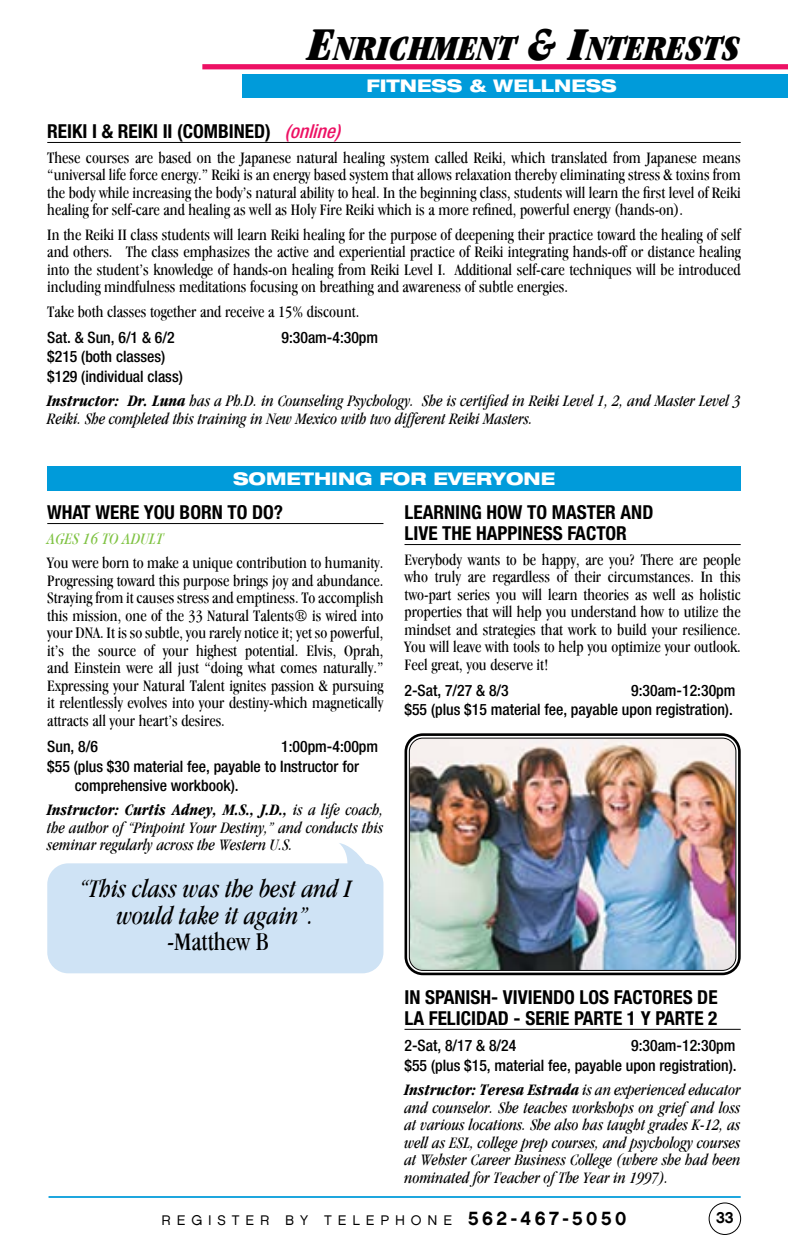
<style>
.page{position:relative;width:788px;height:1260px;background:#fff}
.page>*{position:absolute;margin:0;border:0;box-sizing:border-box;transform-origin:0 0}
.t1{font:italic 900 condensed 36.75px "Garamond IT Cby BT";color:#000}
.t2{font:italic condensed 26.25px/26.2px "Garamond IT Cby BT";color:#000;text-align:center}
.t3{font:condensed 26.25px "Garamond IT Cby BT";color:#000}
.t4{font:19.25px/21px "Helvetica Neue LT 77 Bd Cn";color:#000}
.t5{font:17.5px "Helvetica Neue LT 83 Hv Ex";color:#fff}
.t6{font:condensed 16.62px/17.5px "Garamond IT Cby BT";color:#000;text-align:justify}
.t7{font:italic condensed 16.62px/17.5px "Garamond IT Cby BT";color:#000;text-align:justify}
.t8{font:italic condensed 16.62px "Garamond IT Cby BT";letter-spacing:.01em;color:#80c344}
.t9{font:15.75px/19.2px "Helvetica Neue LT 67 Md Cn";color:#000;text-align:right}
.t10{font:15.75px "Chalet New York Nineteen Sixty";color:#000}
.t11{font:14px "Chalet London Nineteen Sixty";letter-spacing:.42em;color:#000}
.s1{font-size:49px}
.s2{font-family:"Helvetica Neue LT 67 Md Cn";font-style:italic;color:#ed1164}
.s3{font-weight:700}
.s4{font-family:"Chalet New York Nineteen Eighty";font-size:19.25px}
</style>
<div class="page">
<hr style="left:49px;top:1196px;width:691px;height:2px;background:#009bda">
<div style="left:708px;top:1203px;width:33px;height:32px;border:1px solid #000;border-radius:50%"></div>
<div style="left:243px;top:74px;width:545px;height:24px;background:#009bda"></div>
<div style="left:202px;top:64px;width:586px;height:5px;background:#ed1164"></div>
<div style="left:47px;top:466px;width:693px;height:25px;background:#009bda"></div>
<hr style="left:47px;top:142px;width:693px;height:1px;background:#000">
<hr style="left:47px;top:523px;width:336px;height:1px;background:#000">
<hr style="left:404px;top:544px;width:336px;height:1px;background:#000">
<hr style="left:404px;top:1029px;width:336px;height:1px;background:#000">
<img style="left:410px;top:739px;width:324px;height:230px">
<div style="left:404px;top:733px;width:336px;height:242px;border:3px solid #000;border-radius:17px"></div>
<div style="left:409px;top:738px;width:327px;height:233px;border:1px solid #000;border-radius:14px"></div>
<div style="left:47px;top:863px;width:336px;height:110px;background:#cfe3f5;border-radius:21px"></div>
<svg style="left:339px;top:843px;width:35px;height:24px"></svg>
<h1 class="t1" style="left:309px;top:27px;width:433px"><span class="s1">E</span>NRICHMENT <span class="s1">&amp; I</span>NTERESTS</h1>
<p class="t5" style="left:366px;top:75px;width:252px">FITNESS &amp; WELLNESS</p>
<p class="t4" style="left:47px;top:121px;width:300px">REIKI I &amp; REIKI II (COMBINED) <span class="s2">(online)</span></p>
<p class="t6" style="left:47px;top:149px;width:695px">These courses are based on the Japanese natural healing system called Reiki, which translated from Japanese means “universal life force energy.” Reiki is an energy based system that allows relaxation thereby eliminating stress &amp; toxins from the body while increasing the body’s natural ability to heal. In the beginning class, students will learn the first level of Reiki healing for self-care and healing as well as Holy Fire Reiki which is a more refined, powerful energy (hands-on).</p>
<p class="t6" style="left:47px;top:226px;width:695px">In the Reiki II class students will learn Reiki healing for the purpose of deepening their practice toward the healing of self and others. The class emphasizes the active and experiential practice of Reiki integrating hands-off or distance healing into the student’s knowledge of hands-on healing from Reiki Level I. Additional self-care techniques will be introduced including mindfulness meditations focusing on breathing and awareness of subtle energies.</p>
<p class="t6" style="left:47px;top:303px;width:313px">Take both classes together and receive a 15% discount.</p>
<p class="t9" style="left:47px;top:328px;width:129px">Sat. &amp; Sun, 6/1 &amp; 6/2</p>
<p class="t9" style="left:281px;top:328px;width:98px">9:30am-4:30pm</p>
<p class="t9" style="left:47px;top:347px;width:137px;text-align:left">$215 (both classes) $129 (individual class)</p>
<p class="t7" style="left:47px;top:392px;width:695px"><span class="s3">Instructor: Dr. Luna</span> has a Ph.D. in Counseling Psychology. She is certified in Reiki Level 1, 2, and Master Level 3<br>Reiki. She completed this training in New Mexico with two different Reiki Masters.</p>
<p class="t5" style="left:233px;top:468px;width:323px">SOMETHING FOR EVERYONE</p>
<p class="t4" style="left:47px;top:502px;width:237px">WHAT WERE YOU BORN TO DO?</p>
<p class="t8" style="left:47px;top:529px;width:118px">AGES 16 TO ADULT</p>
<p class="t6" style="left:47px;top:554px;width:338px">You were born to make a unique contribution to humanity.<br>Progressing toward this purpose brings joy and abundance.<br>Straying from it causes stress and emptiness. To accomplish this mission, one of the 33 Natural Talents® is wired into your DNA. It is so subtle, you rarely notice it; yet so powerful, it’s the source of your highest potential. Elvis, Oprah, and Einstein were all just “doing what comes naturally.” Expressing your Natural Talent ignites passion &amp; pursuing it relentlessly evolves into your destiny-which magnetically attracts all your heart’s desires.</p>
<p class="t9" style="left:47px;top:737px;width:52px">Sun, 8/6</p>
<p class="t9" style="left:281px;top:737px;width:98px">1:00pm-4:00pm</p>
<p class="t9" style="left:47px;top:756px;width:313px">$55 (plus $30 material fee, payable to Instructor for</p>
<p class="t9" style="left:75px;top:775px;width:165px">comprehensive workbook).</p>
<p class="t7" style="left:47px;top:801px;width:338px"><span class="s3">Instructor: Curtis Adney, M.S., J.D.,</span> is a life coach, the author of “Pinpoint Your Destiny,” and conducts this seminar regularly across the Western U.S.</p>
<h2 class="t2" style="left:79px;top:875px;width:274px">“This class was the best and I would take it again”.</h2>
<h2 class="t3" style="left:167px;top:926px;width:103px">-Matthew B</h2>
<p class="t4" style="left:404px;top:502px;width:250px">LEARNING HOW TO MASTER AND<br>LIVE THE HAPPINESS FACTOR</p>
<p class="t6" style="left:404px;top:551px;width:338px">Everybody wants to be happy, are you? There are people who truly are regardless of their circumstances. In this two-part series you will learn theories as well as holistic properties that will help you understand how to utilize the mindset and strategies that work to build your resilience.<br>You will leave with tools to help you optimize your outlook.<br>Feel great, you deserve it!</p>
<p class="t9" style="left:404px;top:681px;width:106px">2-Sat, 7/27 &amp; 8/3</p>
<p class="t9" style="left:404px;top:681px;width:332px">9:30am-12:30pm<br>$55 (plus $15 material fee, payable upon registration).</p>
<p class="t4" style="left:404px;top:987px;width:314px">IN SPANISH- VIVIENDO LOS FACTORES DE<br>LA FELICIDAD - SERIE PARTE 1 Y PARTE 2</p>
<p class="t9" style="left:404px;top:1036px;width:113px">2-Sat, 8/17 &amp; 8/24</p>
<p class="t9" style="left:404px;top:1036px;width:333px">9:30am-12:30pm<br>$55 (plus $15, material fee, payable upon registration).</p>
<p class="t7" style="left:404px;top:1081px;width:338px"><span class="s3">Instructor: Teresa Estrada</span> is an experienced educator and counselor. She teaches workshops on grief and loss at various locations. She also has taught grades K-12, as well as ESL, college prep courses, and psychology courses at Webster Career Business College (where she had been nominated for Teacher of The Year in 1997).</p>
<p class="t11" style="left:162px;top:1212px;width:466px">REGISTER BY TELEPHONE <span class="s4">562-467-5050</span></p>
<p class="t10" style="left:716px;top:1208px;width:19px">33</p>
</div>
